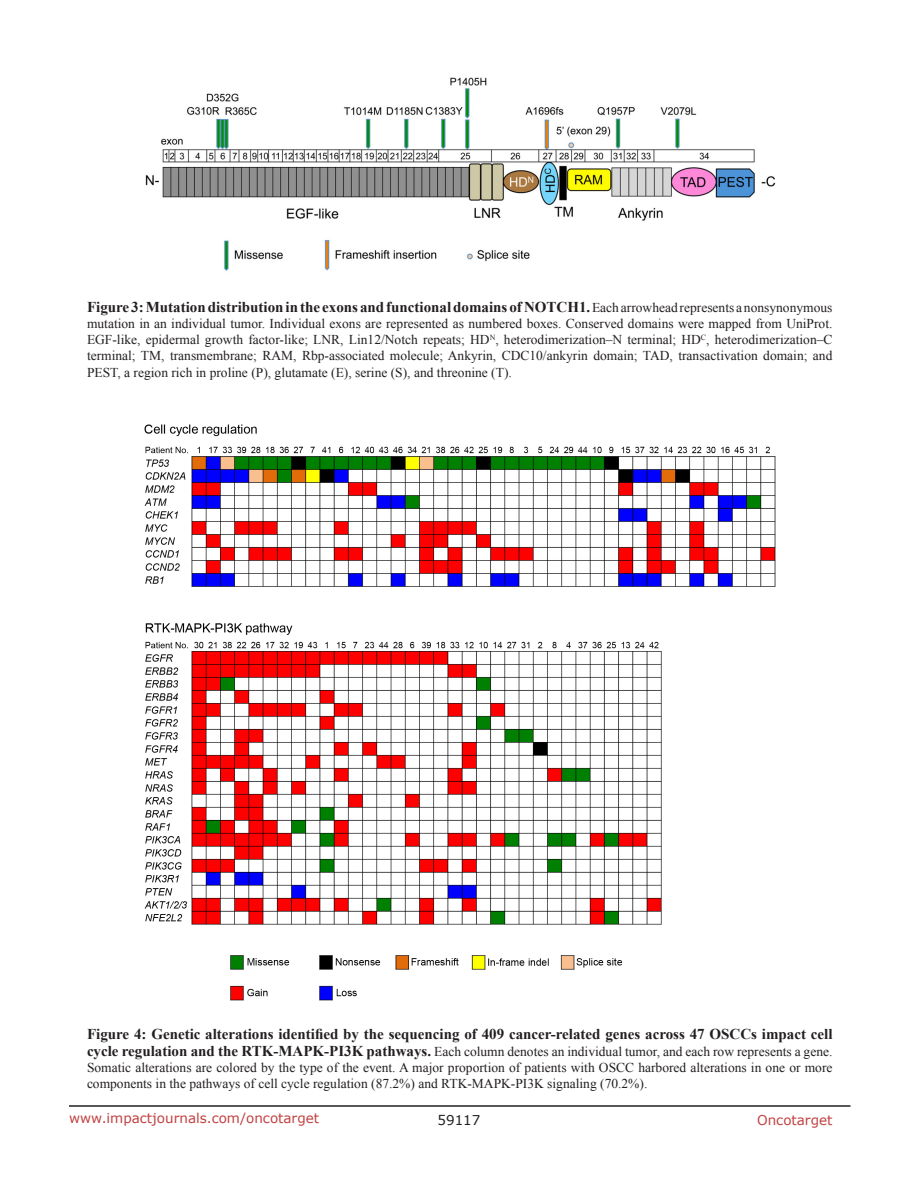
<style>
.page{position:relative;width:918px;height:1188px;background:#fff}
.page>*{position:absolute;margin:0;border:0;box-sizing:border-box;transform-origin:0 0}
.figuretext{font:700 15px "Times New Roman";color:#231f20}
.figuretext-2{font:13.5px/16.2px "Times New Roman";color:#231f20;text-align:justify}
.t1{font:13.5px "Verdana";color:#c24141}
.t2{font:13.5px "Verdana";color:#231f20}
.s1{font-weight:400;font-size:13.5px}
.s2{font-weight:700;font-size:15px}
</style>
<div class="page">
<hr style="left:69px;top:1105px;width:781px;height:2px;background:#231f20">
<img style="left:145px;top:77px;width:631px;height:194px">
<img style="left:144px;top:424px;width:632px;height:577px">
<p class="figuretext" style="left:87px;top:296px;width:747px">Figure 3: Mutation distribution in the exons and functional domains of NOTCH1. <span class="s1">Each arrowhead represents a nonsynonymous</span></p>
<p class="figuretext-2" style="left:87px;top:315px;width:747px">mutation in an individual tumor. Individual exons are represented as numbered boxes. Conserved domains were mapped from UniProt.<br>EGF-like, epidermal growth factor-like; LNR, Lin12/Notch repeats; HD<sup>N</sup>, heterodimerization–N terminal; HD<sup>C</sup>, heterodimerization–C terminal; TM, transmembrane; RAM, Rbp-associated molecule; Ankyrin, CDC10/ankyrin domain; TAD, transactivation domain; and PEST, a region rich in proline (P), glutamate (E), serine (S), and threonine (T).</p>
<p class="figuretext" style="left:87px;top:1024px;width:747px">Figure 4: Genetic alterations identified by the sequencing of 409 cancer-related genes across 47 OSCCs impact cell</p>
<p class="figuretext-2" style="left:87px;top:1043px;width:747px"><span class="s2">cycle regulation and the RTK-MAPK-PI3K pathways.</span> Each column denotes an individual tumor, and each row represents a gene.<br>Somatic alterations are colored by the type of the event. A major proportion of patients with OSCC harbored alterations in one or more components in the pathways of cell cycle regulation (87.2%) and RTK-MAPK-PI3K signaling (70.2%).</p>
<p class="t1" style="left:69px;top:1109px;width:252px">www.impactjournals.com/oncotarget</p>
<p class="t2" style="left:438px;top:1111px;width:44px">59117</p>
<p class="t1" style="left:757px;top:1111px;width:77px">Oncotarget</p>
</div>
